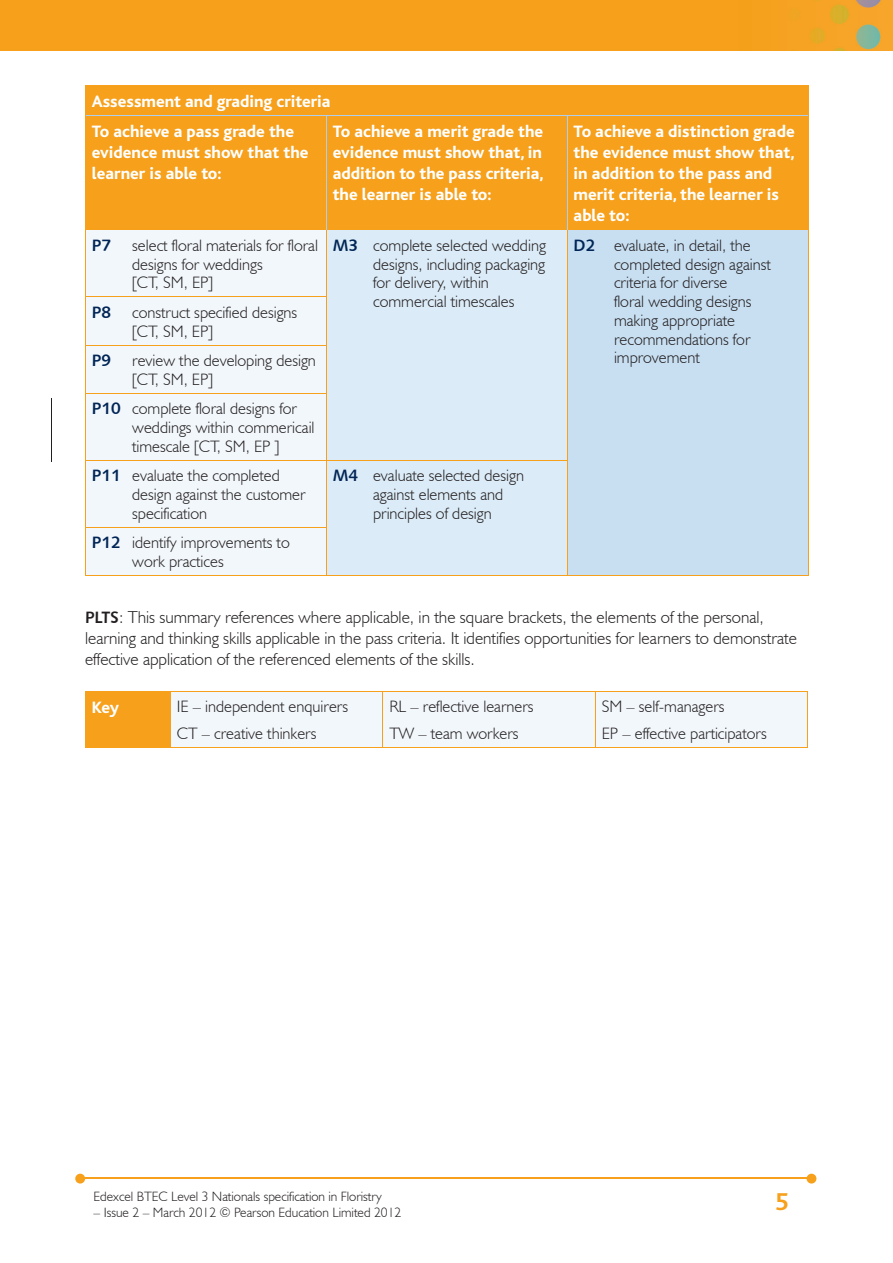
<style>
.page{position:relative;width:893px;height:1263px;background:#fff}
.page>*{position:absolute;margin:0;border:0;box-sizing:border-box;transform-origin:0 0}
.t1{font:700 25.5px "Bliss";color:#f6a01b}
.t2{font:800 17.25px/21px "Bliss";color:#fff}
.t3{font:300 17.25px/21px "Humanist 521 BT";color:#231f20}
.t4{font:300 16.5px/18.8px "Humanist 521 BT";color:#231f20}
.t5{font:16.5px "Humanist 531 BT Bold A";color:#002556}
.t6{font:300 13.5px "Humanist 521 BT";color:#231f20}
.s1{font-family:"Humanist 531 BT Bold A";font-weight:400;color:#002556}
.s2{font-family:"Humanist 531 BT Bold A";font-weight:400;font-size:16.5px}
</style>
<div class="page">
<img style="left:0;top:0;width:893px;height:51px">
<hr style="left:82px;top:1178px;width:728px;height:1px;background:#f6a01b">
<svg style="left:807px;top:1174px;width:9px;height:9px"></svg>
<svg style="left:75px;top:1174px;width:10px;height:9px"></svg>
<div style="left:86px;top:86px;width:722px;height:143px;background:#f6a01b"></div>
<div style="left:86px;top:230px;width:240px;height:345px;background:#f2f7fb"></div>
<div style="left:327px;top:230px;width:240px;height:345px;background:#dbebf7"></div>
<div style="left:567px;top:230px;width:241px;height:346px;background:#c8dff2"></div>
<hr style="left:85px;top:86px;width:1px;height:30px;background:#f6a01b">
<hr style="left:808px;top:86px;width:1px;height:30px;background:#f6a01b">
<hr style="left:85px;top:85px;width:241px;height:1px;background:#f6a01b">
<hr style="left:326px;top:85px;width:241px;height:1px;background:#f6a01b">
<hr style="left:567px;top:85px;width:241px;height:1px;background:#f6a01b">
<hr style="left:85px;top:229px;width:241px;height:1px;background:#f6a01b">
<hr style="left:85px;top:116px;width:1px;height:113px;background:#f6a01b">
<hr style="left:86px;top:115px;width:240px;height:1px;background:#accfed">
<hr style="left:326px;top:229px;width:241px;height:1px;background:#f6a01b">
<hr style="left:326px;top:116px;width:1px;height:113px;background:#accfed">
<hr style="left:326px;top:115px;width:241px;height:1px;background:#accfed">
<hr style="left:567px;top:229px;width:241px;height:1px;background:#f6a01b">
<hr style="left:567px;top:116px;width:1px;height:113px;background:#accfed">
<hr style="left:808px;top:116px;width:1px;height:113px;background:#f6a01b">
<hr style="left:567px;top:115px;width:241px;height:1px;background:#accfed">
<hr style="left:326px;top:230px;width:1px;height:66px;background:#f6a01b">
<hr style="left:567px;top:230px;width:1px;height:67px;background:#f6a01b">
<hr style="left:567px;top:297px;width:1px;height:48px;background:#f6a01b">
<hr style="left:567px;top:345px;width:1px;height:48px;background:#f6a01b">
<hr style="left:567px;top:393px;width:1px;height:67px;background:#f6a01b">
<hr style="left:85px;top:230px;width:1px;height:66px;background:#f6a01b">
<hr style="left:808px;top:230px;width:1px;height:67px;background:#f6a01b">
<hr style="left:808px;top:297px;width:1px;height:48px;background:#f6a01b">
<hr style="left:808px;top:345px;width:1px;height:48px;background:#f6a01b">
<hr style="left:808px;top:393px;width:1px;height:67px;background:#f6a01b">
<hr style="left:808px;top:460px;width:1px;height:67px;background:#f6a01b">
<hr style="left:808px;top:527px;width:1px;height:48px;background:#f6a01b">
<hr style="left:326px;top:297px;width:1px;height:48px;background:#f6a01b">
<hr style="left:85px;top:297px;width:1px;height:48px;background:#f6a01b">
<hr style="left:85px;top:296px;width:242px;height:1px;background:#f6a01b">
<hr style="left:326px;top:345px;width:1px;height:48px;background:#f6a01b">
<hr style="left:85px;top:345px;width:1px;height:48px;background:#f6a01b">
<hr style="left:85px;top:345px;width:242px;height:1px;background:#f6a01b">
<hr style="left:326px;top:394px;width:1px;height:66px;background:#f6a01b">
<hr style="left:85px;top:394px;width:1px;height:66px;background:#f6a01b">
<hr style="left:85px;top:393px;width:242px;height:1px;background:#f6a01b">
<hr style="left:326px;top:461px;width:1px;height:66px;background:#f6a01b">
<hr style="left:567px;top:461px;width:1px;height:66px;background:#f6a01b">
<hr style="left:567px;top:527px;width:1px;height:48px;background:#f6a01b">
<hr style="left:85px;top:461px;width:1px;height:66px;background:#f6a01b">
<hr style="left:85px;top:460px;width:241px;height:1px;background:#f6a01b">
<hr style="left:326px;top:460px;width:242px;height:1px;background:#f6a01b">
<hr style="left:326px;top:528px;width:1px;height:47px;background:#f6a01b">
<hr style="left:85px;top:575px;width:241px;height:1px;background:#f6a01b">
<hr style="left:326px;top:575px;width:241px;height:1px;background:#f6a01b">
<hr style="left:567px;top:575px;width:241px;height:1px;background:#f6a01b">
<hr style="left:85px;top:528px;width:1px;height:47px;background:#f6a01b">
<hr style="left:85px;top:527px;width:242px;height:1px;background:#f6a01b">
<div style="left:85px;top:691px;width:85px;height:57px;background:#f6a01b"></div>
<div style="left:171px;top:692px;width:636px;height:55px;background:#f2f7fb"></div>
<hr style="left:170px;top:747px;width:213px;height:1px;background:#f6a01b">
<hr style="left:383px;top:747px;width:212px;height:1px;background:#f6a01b">
<hr style="left:595px;top:747px;width:213px;height:1px;background:#f6a01b">
<hr style="left:170px;top:691px;width:1px;height:56px;background:#f6a01b">
<hr style="left:383px;top:691px;width:1px;height:56px;background:#f6a01b">
<hr style="left:595px;top:691px;width:1px;height:56px;background:#f6a01b">
<hr style="left:807px;top:691px;width:1px;height:56px;background:#f6a01b">
<hr style="left:170px;top:691px;width:213px;height:1px;background:#f6a01b">
<hr style="left:383px;top:691px;width:212px;height:1px;background:#f6a01b">
<hr style="left:595px;top:691px;width:213px;height:1px;background:#f6a01b">
<hr style="left:51px;top:398px;width:1px;height:63px;background:#231f20">
<p class="t2" style="left:92px;top:87px;width:240px;line-height:30.2px">Assessment and grading criteria<br>To achieve a pass grade the</p>
<p class="t2" style="left:92px;top:142px;width:218px">evidence must show that the learner is able to:</p>
<p class="t2" style="left:333px;top:121px;width:213px;text-align:justify">To achieve a merit grade the evidence must show that, in addition to the pass criteria, the learner is able to:</p>
<p class="t2" style="left:574px;top:121px;width:223px">To achieve a distinction grade the evidence must show that, in addition to the pass and merit criteria, the learner is able to:</p>
<p class="t5" style="left:92px;top:235px;width:21px">P7</p>
<p class="t4" style="left:132px;top:235px;width:187px">select floral materials for floral designs for weddings<br>[CT, SM, EP]</p>
<p class="t4" style="left:373px;top:235px;width:174px;text-indent:-40px"><span class="s1">M3</span> complete selected wedding designs, including packaging for delivery, within commercial timescales</p>
<p class="t4" style="left:614px;top:235px;width:158px;text-indent:-40px"><span class="s1">D2</span> evaluate, in detail, the completed design against criteria for diverse<br>floral wedding designs making appropriate recommendations for improvement</p>
<p class="t5" style="left:92px;top:302px;width:21px">P8</p>
<p class="t4" style="left:132px;top:302px;width:167px">construct specified designs [CT, SM, EP]</p>
<p class="t5" style="left:92px;top:350px;width:21px">P9</p>
<p class="t4" style="left:132px;top:351px;width:185px">review the developing design [CT, SM, EP]</p>
<p class="t4" style="left:132px;top:399px;width:184px;text-indent:-40px"><span class="s1">P10</span> complete floral designs for weddings within commericail timescale [CT, SM, EP ]</p>
<p class="t4" style="left:132px;top:466px;width:175px;text-indent:-40px"><span class="s1">P11</span> evaluate the completed design against the customer specification</p>
<p class="t4" style="left:373px;top:466px;width:152px;text-indent:-40px"><span class="s1">M4</span> evaluate selected design against elements and principles of design</p>
<p class="t4" style="left:132px;top:533px;width:159px;text-indent:-40px"><span class="s1">P12</span> identify improvements to work practices</p>
<p class="t3" style="left:85px;top:606px;width:713px"><span class="s2">PLTS</span>: This summary references where applicable, in the square brackets, the elements of the personal, learning and thinking skills applicable in the pass criteria. It identifies opportunities for learners to demonstrate effective application of the referenced elements of the skills.</p>
<p class="t2" style="left:92px;top:697px;width:29px">Key</p>
<p class="t4" style="left:177px;top:692px;width:173px;line-height:27.3px">IE – independent enquirers<br>CT – creative thinkers</p>
<p class="t4" style="left:389px;top:692px;width:146px;line-height:27.3px">RL – reflective learners<br>TW – team workers</p>
<p class="t4" style="left:602px;top:692px;width:166px;line-height:27.3px">SM – self-managers<br>EP – effective participators</p>
<p class="t6" style="left:94px;top:1188px;width:290px">Edexcel BTEC Level 3 Nationals specification in Floristry</p>
<p class="t6" style="left:94px;top:1204px;width:309px">– Issue 2 – March 2012 © Pearson Education Limited 2012</p>
<h1 class="t1" style="left:775px;top:1188px;width:15px">5</h1>
</div>
